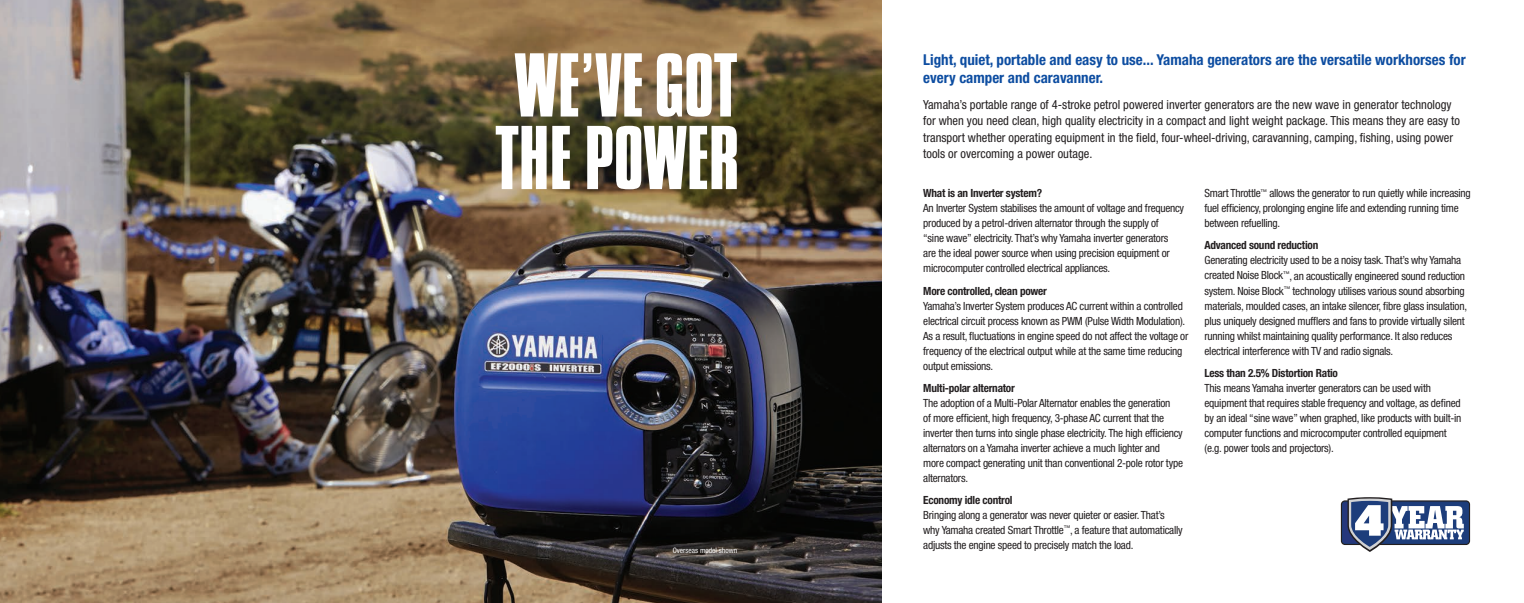
<style>
.page{position:relative;width:1524px;height:603px;background:#fff}
.page>*{position:absolute;margin:0;border:0;box-sizing:border-box;transform-origin:0 0}
.t1{font:700 condensed 15px/17.5px "Helvetica Neue";color:#0d4da1}
.t2{font:condensed 12.5px/16.2px "Helvetica Neue";color:#231f20}
.t3{font:condensed 11.25px/15px "Helvetica Neue";letter-spacing:-.02em;color:#231f20}
.t4{font:700 condensed 11.25px "Helvetica Neue";letter-spacing:-.02em;color:#231f20}
.t5{font:condensed 7.5px "Helvetica Neue";color:#fff}
</style>
<div class="page">
<img style="left:0;top:0;width:882px;height:602px">
<svg style="left:496px;top:126px;width:241px;height:63px"></svg>
<svg style="left:515px;top:53px;width:222px;height:64px"></svg>
<svg style="left:1341px;top:500px;width:129px;height:44px"></svg>
<svg style="left:1342px;top:497px;width:126px;height:54px"></svg>
<p class="t5" style="left:673px;top:546px;width:66px">Overseas model shown</p>
<h1 class="t1" style="left:923px;top:51px;width:544px">Light, quiet, portable and easy to use... Yamaha generators are the versatile workhorses for every camper and caravanner.</h1>
<p class="t2" style="left:923px;top:96px;width:538px">Yamaha’s portable range of 4-stroke petrol powered inverter generators are the new wave in generator technology for when you need clean, high quality electricity in a compact and light weight package. This means they are easy to transport whether operating equipment in the field, four-wheel-driving, caravanning, camping, fishing, using power tools or overcoming a power outage.</p>
<p class="t4" style="left:923px;top:186px;width:120px">What is an Inverter system?</p>
<p class="t3" style="left:923px;top:201px;width:262px">An Inverter System stabilises the amount of voltage and frequency produced by a petrol-driven alternator through the supply of<br>“sine wave” electricity. That’s why Yamaha inverter generators<br>are the ideal power source when using precision equipment or microcomputer controlled electrical appliances.</p>
<p class="t4" style="left:923px;top:283px;width:125px">More controlled, clean power</p>
<p class="t3" style="left:923px;top:298px;width:267px">Yamaha’s Inverter System produces AC current within a controlled electrical circuit process known as PWM (Pulse Width Modulation).<br>As a result, fluctuations in engine speed do not affect the voltage or frequency of the electrical output while at the same time reducing output emissions.</p>
<p class="t4" style="left:923px;top:380px;width:93px">Multi-polar alternator</p>
<p class="t3" style="left:923px;top:395px;width:261px">The adoption of a Multi-Polar Alternator enables the generation<br>of more efficient, high frequency, 3-phase AC current that the inverter then turns into single phase electricity. The high efficiency alternators on a Yamaha inverter achieve a much lighter and more compact generating unit than conventional 2-pole rotor type alternators.</p>
<p class="t4" style="left:923px;top:493px;width:91px">Economy idle control</p>
<p class="t3" style="left:923px;top:507px;width:261px">Bringing along a generator was never quieter or easier. That’s why Yamaha created Smart Throttle<sup>™</sup>, a feature that automatically adjusts the engine speed to precisely match the load.</p>
<p class="t3" style="left:1204px;top:186px;width:268px">Smart Throttle<sup>™</sup> allows the generator to run quietly while increasing fuel efficiency, prolonging engine life and extending running time between refuelling.</p>
<p class="t4" style="left:1204px;top:238px;width:115px">Advanced sound reduction</p>
<p class="t3" style="left:1204px;top:253px;width:264px">Generating electricity used to be a noisy task. That’s why Yamaha created Noise Block<sup>™</sup>, an acoustically engineered sound reduction system. Noise Block<sup>™</sup> technology utilises various sound absorbing materials, moulded cases, an intake silencer, fibre glass insulation, plus uniquely designed mufflers and fans to provide virtually silent running whilst maintaining quality performance. It also reduces electrical interference with TV and radio signals.</p>
<p class="t4" style="left:1204px;top:365px;width:135px">Less than 2.5% Distortion Ratio</p>
<p class="t3" style="left:1204px;top:380px;width:258px">This means Yamaha inverter generators can be used with equipment that requires stable frequency and voltage, as defined by an ideal “sine wave” when graphed, like products with built-in computer functions and microcomputer controlled equipment (e.g. power tools and projectors).</p>
</div>
